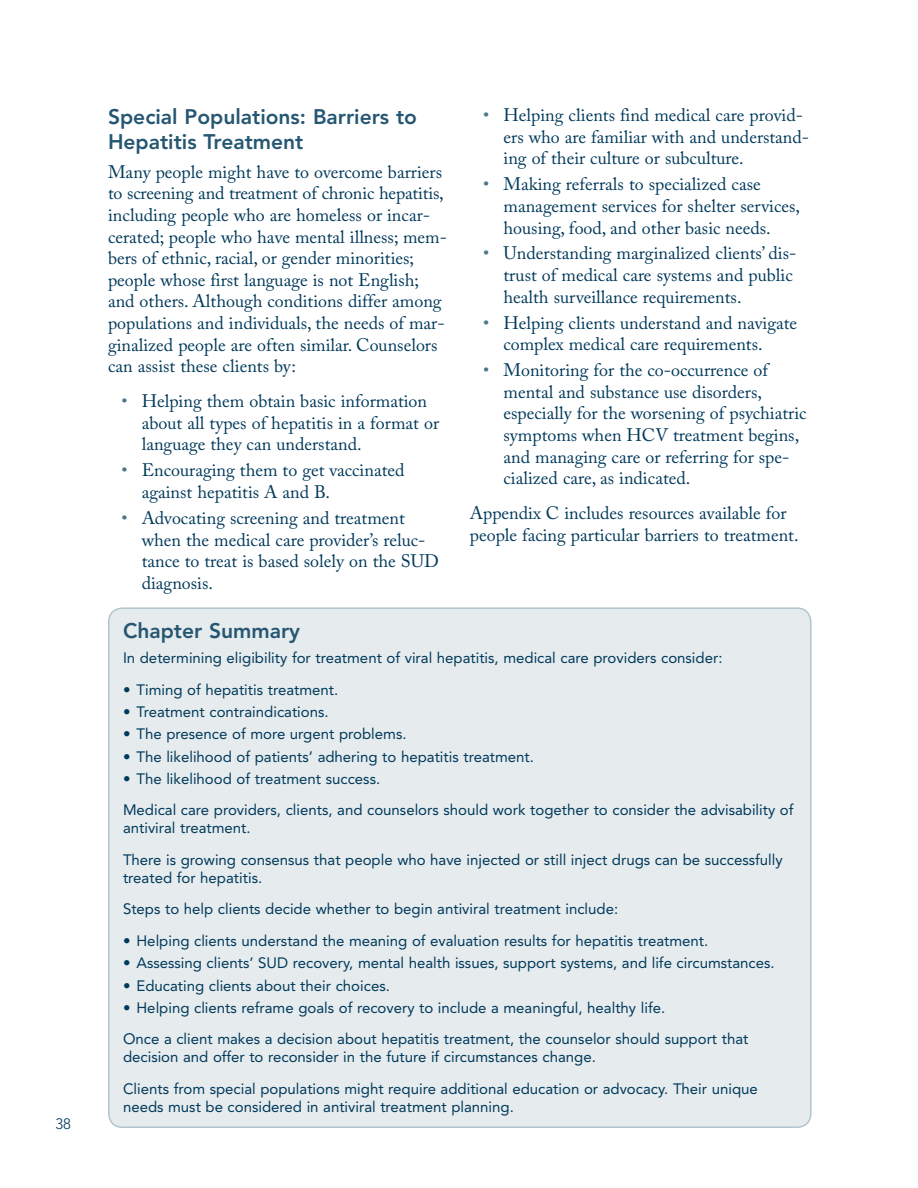
<style>
.page{position:relative;width:918px;height:1188px;background:#fff}
.page>*{position:absolute;margin:0;border:0;box-sizing:border-box;transform-origin:0 0}
.t1{font:800 21px/25.5px "Avenir LT Std";color:#265772}
.t2{font:18px/21.6px "Adobe Caslon Pro";color:#00395a}
.t3{font:15px/31.5px "Avenir LT Std";color:#00395a}
.t4{font:300 15px "Avenir LT Std";color:#00395a}
.s1{color:#4d748b}
</style>
<div class="page">
<div style="left:109px;top:608px;width:702px;height:519px;background:#e6ebee;border-radius:14px"></div>
<p class="t4" style="left:56px;top:1115px;width:17px">38</p>
<p class="t1" style="left:108px;top:104px;width:311px">special populations: Barriers to hepatitis Treatment</p>
<p class="t2" style="left:108px;top:161px;width:340px">Many people might have to overcome barriers to screening and treatment of chronic hepatitis, including people who are homeless or incar&shy;cerated; people who have mental illness; mem&shy;bers of ethnic, racial, or gender minorities; people whose first language is not English; and others. Although conditions differ among populations and individuals, the needs of mar&shy;ginalized people are often similar. Counselors can assist these clients by:</p>
<p class="t2" style="left:142px;top:390px;width:299px;text-indent:-20px"><span class="s1">•</span> Helping them obtain basic information about all types of hepatitis in a format or language they can understand.</p>
<p class="t2" style="left:142px;top:459px;width:264px;text-indent:-20px"><span class="s1">•</span> Encouraging them to get vaccinated against hepatitis A and B.</p>
<p class="t2" style="left:142px;top:507px;width:298px;text-indent:-20px"><span class="s1">•</span> Advocating screening and treatment when the medical care provider’s reluc&shy;tance to treat is based solely on the SUD diagnosis.</p>
<p class="t2" style="left:504px;top:104px;width:306px;text-indent:-20px"><span class="s1">•</span> Helping clients find medical care provid&shy;ers who are familiar with and understand&shy;ing of their culture or subculture.</p>
<p class="t2" style="left:504px;top:173px;width:298px;text-indent:-20px"><span class="s1">•</span> Making referrals to specialized case management services for shelter services, housing, food, and other basic needs.</p>
<p class="t2" style="left:504px;top:242px;width:293px;text-indent:-20px"><span class="s1">•</span> Understanding marginalized clients’ dis&shy;trust of medical care systems and public health surveillance requirements.</p>
<p class="t2" style="left:504px;top:312px;width:295px;text-indent:-20px"><span class="s1">•</span> Helping clients understand and navigate complex medical care requirements.</p>
<p class="t2" style="left:504px;top:359px;width:305px;text-indent:-20px"><span class="s1">•</span> Monitoring for the co-occurrence of mental and substance use disorders, especially for the worsening of psychiatric symptoms when HCV treatment begins, and managing care or referring for spe&shy;cialized care, as indicated.</p>
<p class="t2" style="left:470px;top:502px;width:330px">Appendix C includes resources available for people facing particular barriers to treatment.</p>
<p class="t1" style="left:123px;top:618px;width:179px">chapter summary</p>
<p class="t3" style="left:123px;top:642px;width:601px">In determining eligibility for treatment of viral hepatitis, medical care providers consider:</p>
<p class="t3" style="left:123px;top:674px;width:217px">• Timing of hepatitis treatment.</p>
<p class="t3" style="left:123px;top:696px;width:207px">• Treatment contraindications.</p>
<p class="t3" style="left:123px;top:718px;width:285px">• The presence of more urgent problems.</p>
<p class="t3" style="left:123px;top:741px;width:413px">• The likelihood of patients’ adhering to hepatitis treatment.</p>
<p class="t3" style="left:123px;top:763px;width:672px">• The likelihood of treatment success.<br>Medical care providers, clients, and counselors should work together to consider the advisability of</p>
<p class="t3" style="left:123px;top:813px;width:661px">antiviral treatment.<br>There is growing consensus that people who have injected or still inject drugs can be successfully</p>
<p class="t3" style="left:123px;top:862px;width:497px">treated for hepatitis.<br>Steps to help clients decide whether to begin antiviral treatment include:</p>
<p class="t3" style="left:123px;top:925px;width:587px">• Helping clients understand the meaning of evaluation results for hepatitis treatment.</p>
<p class="t3" style="left:123px;top:947px;width:653px">• Assessing clients’ SUD recovery, mental health issues, support systems, and life circumstances.</p>
<p class="t3" style="left:123px;top:970px;width:268px">• Educating clients about their choices.</p>
<p class="t3" style="left:123px;top:992px;width:627px">• Helping clients reframe goals of recovery to include a meaningful, healthy life.<br>Once a client makes a decision about hepatitis treatment, the counselor should support that</p>
<p class="t3" style="left:123px;top:1042px;width:636px">decision and offer to reconsider in the future if circumstances change.<br>Clients from special populations might require additional education or advocacy. Their unique</p>
<p class="t3" style="left:123px;top:1091px;width:392px">needs must be considered in antiviral treatment planning.</p>
</div>
